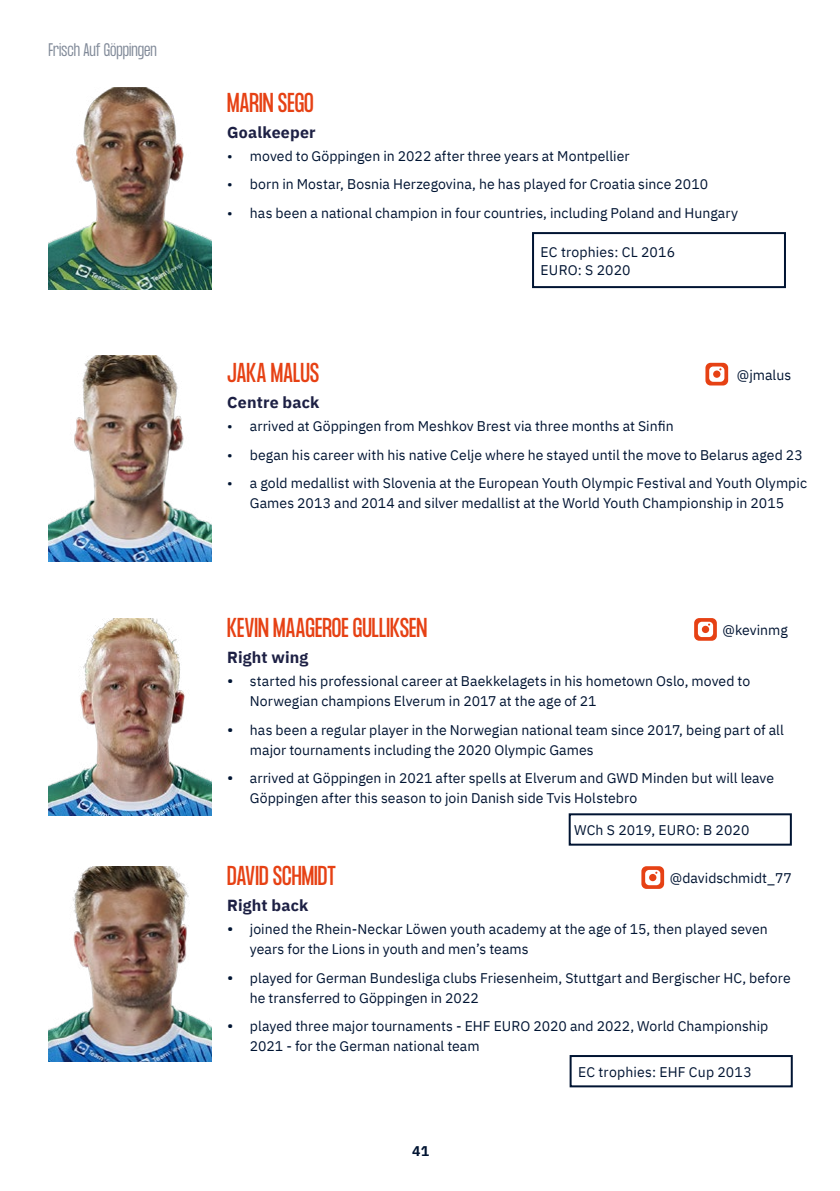
<style>
.page{position:relative;width:840px;height:1191px;background:#fff}
.page>*{position:absolute;margin:0;border:0;box-sizing:border-box;transform-origin:0 0}
.t1{font:24px "Formula Condensed";color:#e64114}
.t2{font:700 16px "IBM Plex Sans";letter-spacing:.01em;color:#1d2044}
.t3{font:300 16px "Formula Condensed";color:#001432}
.t4{font:14px/20px "IBM Plex Sans";letter-spacing:.005em;color:#001432}
.t5{font:700 14px "IBM Plex Sans";color:#001432}
.s1{font-size:16px}
</style>
<div class="page">
<div style="left:531px;top:232px;width:254px;height:56px;border:2px solid #001432"></div>
<svg style="left:694px;top:618px;width:22px;height:23px"></svg>
<svg style="left:705px;top:363px;width:22px;height:22px"></svg>
<div style="left:568px;top:813px;width:223px;height:32px;border:2px solid #001432"></div>
<img style="left:48px;top:88px;width:163px;height:202px">
<img style="left:48px;top:355px;width:163px;height:206px">
<img style="left:48px;top:618px;width:163px;height:197px">
<img style="left:48px;top:866px;width:163px;height:195px">
<svg style="left:641px;top:866px;width:22px;height:23px"></svg>
<div style="left:569px;top:1055px;width:223px;height:32px;border:2px solid #001432"></div>
<p class="t3" style="left:48px;top:41px;width:110px">Frisch Auf Göppingen</p>
<h1 class="t1" style="left:227px;top:88px;width:88px">MARIN SEGO</h1>
<p class="t2" style="left:227px;top:119px;width:90px">Goalkeeper</p>
<p class="t4" style="left:227px;top:144px;width:404px">• moved to Göppingen in 2022 after three years at Montpellier</p>
<p class="t4" style="left:227px;top:173px;width:482px">• born in Mostar, Bosnia Herzegovina, he has played for Croatia since 2010</p>
<p class="t4" style="left:227px;top:201px;width:512px">• has been a national champion in four countries, including Poland and Hungary</p>
<p class="t4" style="left:540px;top:241px;width:136px;line-height:18px">EC trophies: CL 2016<br>EURO: S 2020</p>
<h1 class="t1" style="left:227px;top:358px;width:94px">JAKA MALUS</h1>
<p class="t2" style="left:227px;top:390px;width:94px">Centre back</p>
<p class="t4" style="left:227px;top:415px;width:448px">• arrived at Göppingen from Meshkov Brest via three months at Sinfin</p>
<p class="t4" style="left:227px;top:443px;width:577px">• began his career with his native Celje where he stayed until the move to Belarus aged 23</p>
<p class="t4" style="left:227px;top:472px;width:581px;text-align:center">• a gold medallist with Slovenia at the European Youth Olympic Festival and Youth Olympic<br>Games 2013 and 2014 and silver medallist at the World Youth Championship in 2015</p>
<p class="t4" style="left:736px;top:364px;width:56px">@jmalus</p>
<h1 class="t1" style="left:227px;top:613px;width:201px">KEVIN MAAGEROE GULLIKSEN</h1>
<p class="t2" style="left:227px;top:645px;width:83px">Right wing</p>
<p class="t4" style="left:250px;top:670px;width:501px;text-indent:-23px"><span class="s1">•</span> started his professional career at Baekkelagets in his hometown Oslo, moved to<br>Norwegian champions Elverum in 2017 at the age of 21</p>
<p class="t4" style="left:250px;top:718px;width:535px;text-indent:-23px"><span class="s1">•</span> has been a regular player in the Norwegian national team since 2017, being part of all major tournaments including the 2020 Olympic Games</p>
<p class="t4" style="left:250px;top:767px;width:525px;text-indent:-23px"><span class="s1">•</span> arrived at Göppingen in 2021 after spells at Elverum and GWD Minden but will leave<br>Göppingen after this season to join Danish side Tvis Holstebro</p>
<p class="t4" style="left:722px;top:619px;width:67px">@kevinmg</p>
<p class="t4" style="left:573px;top:819px;width:177px">WCh S 2019, EURO: B 2020</p>
<p class="t4" style="left:669px;top:866px;width:123px">@davidschmidt_77</p>
<h1 class="t1" style="left:227px;top:861px;width:110px">DAVID SCHMIDT</h1>
<p class="t2" style="left:227px;top:893px;width:83px">Right back</p>
<p class="t4" style="left:250px;top:918px;width:519px;text-indent:-23px"><span class="s1">•</span> joined the Rhein-Neckar Löwen youth academy at the age of 15, then played seven years for the Lions in youth and men’s teams</p>
<p class="t4" style="left:250px;top:966px;width:542px;text-indent:-23px"><span class="s1">•</span> played for German Bundesliga clubs Friesenheim, Stuttgart and Bergischer HC, before he transferred to Göppingen in 2022</p>
<p class="t4" style="left:250px;top:1015px;width:519px;text-indent:-23px"><span class="s1">•</span> played three major tournaments - EHF EURO 2020 and 2022, World Championship<br>2021 - for the German national team</p>
<p class="t5" style="left:412px;top:1139px;width:18px">41</p>
<p class="t4" style="left:578px;top:1060px;width:175px">EC trophies: EHF Cup 2013</p>
</div>
